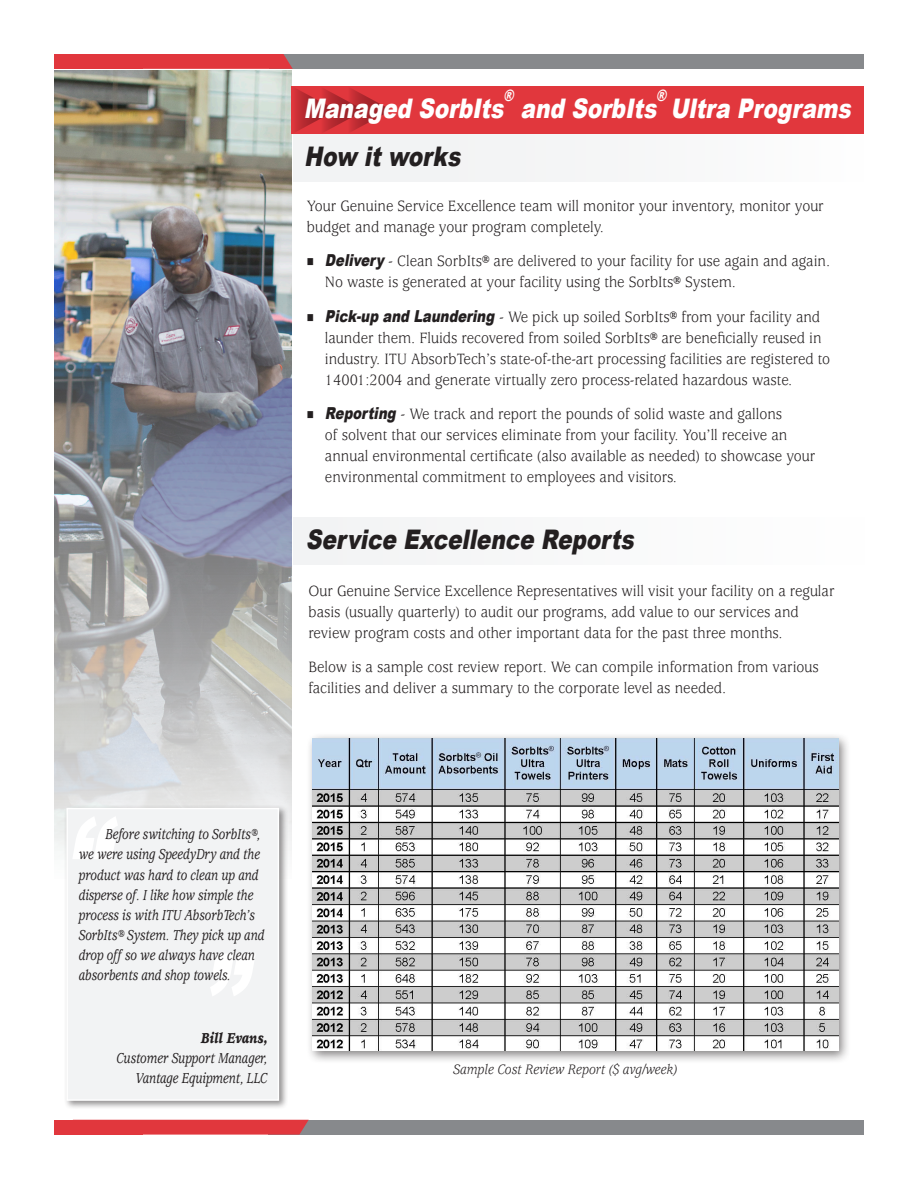
<style>
.page{position:relative;width:918px;height:1188px;background:#fff}
.page>*{position:absolute;margin:0;border:0;box-sizing:border-box;transform-origin:0 0}
.heading{font:italic 900 108px "Arial";color:#fff;scale:.8 1}
.heading-2{font:italic 900 27px "Arial";color:#fff;scale:.8 1}
.heading-3{font:italic 900 27px "Arial";color:#231f20;scale:.8 1}
.t1{font:16.5px/21px "Usherwood Std";color:#231f20;scale:.95 1}
.t2{font:16.5px/21px "Usherwood Std";color:#231f20;scale:.9 1}
.heading-4{font:italic 500 15.9px/20.1px "Usherwood Std";color:#231f20;scale:.8 1}
.heading-5{font:italic 900 15.9px "Usherwood Std";color:#231f20;scale:.8 1}
.heading-6{font:italic 900 15.75px "Arial";color:#fff;scale:.8 1}
.t3{font:italic 15px "Usherwood Std";letter-spacing:-.005em;color:#231f20;scale:.9 1}
.s1{font-family:"Arial";font-weight:900;font-style:italic}
</style>
<div class="page">
<div style="left:270px;top:54px;width:594px;height:15px;background:#87898c"></div>
<svg style="left:143px;top:54px;width:150px;height:15px;background:#de3b41"></svg>
<div style="left:54px;top:54px;width:89px;height:15px;background:#e1373d"></div>
<div style="left:268px;top:1120px;width:596px;height:15px;background:#87898c"></div>
<svg style="left:143px;top:1120px;width:166px;height:15px;background:#de3d43"></svg>
<div style="left:54px;top:1120px;width:89px;height:15px;background:#e1373d"></div>
<img style="left:54px;top:71px;width:238px;height:780px">
<div style="left:63px;top:805px;width:225px;height:305px;background:#231f20;opacity:.5"></div>
<div style="left:66px;top:808px;width:213px;height:293px;background:#f2f3f4;border:1px solid #fff"></div>
<div style="left:293px;top:134px;width:570px;height:47px;background:#f2f3f4"></div>
<div style="left:291px;top:86px;width:573px;height:48px;background:#e1373d"></div>
<svg style="left:295px;top:88px;width:97px;height:44px"></svg>
<div style="left:293px;top:517px;width:572px;height:48px;background:#f2f3f4"></div>
<div style="left:306px;top:732px;width:545px;height:332px;background:#231f20;opacity:.56"></div>
<img style="left:313px;top:739px;width:525px;height:312px">
<p class="heading-6" style="left:503px;top:84px;width:19px">®</p>
<p class="heading-6" style="left:656px;top:84px;width:19px">®</p>
<p class="heading-2" style="left:304px;top:88px;width:693px">Managed SorbIts and SorbIts Ultra Programs</p>
<p class="heading-3" style="left:304px;top:137px;width:205px">How itworks</p>
<p class="t2" style="left:307px;top:196px;width:576px">Your Genuine Service Excellence team will monitor your inventory, monitor your budget and manage your program completely.</p>
<p class="t1" style="left:325px;top:251px;width:533px"><span class="s1">Delivery</span> - Clean SorbIts® are delivered to your facility for use again and again.<br>No waste is generated at your facility using the SorbIts® System.</p>
<p class="t1" style="left:325px;top:307px;width:533px"><span class="s1">Pick-up and Laundering</span>- We pick up soiled SorbIts® from your facility and launder them. Fluids recovered from soiled SorbIts® are beneficially reused in industry. ITU AbsorbTech’s state-of-the-art processing facilities are registered to 14001:2004 and generate virtually zero process-related hazardous waste.</p>
<p class="t1" style="left:325px;top:404px;width:518px"><span class="s1">Reporting</span>- We track and report the pounds of solid waste and gallons<br>of solvent that our services eliminate from your facility. You’ll receive an annual environmental certificate (also available as needed) to showcase your environmental commitment to employees and visitors.</p>
<p class="heading-3" style="left:306px;top:520px;width:420px">Service Excellence Reports</p>
<p class="t2" style="left:308px;top:581px;width:586px">Our Genuine Service Excellence Representatives will visit your facility on a regular basis (usually quarterly) to audit our programs, add value to our services and review program costs and other important data for the past three months.</p>
<p class="t2" style="left:308px;top:657px;width:569px">Below is a sample cost review report. We can compile information from various facilities and deliver a summary to the corporate level as needed.</p>
<p class="heading" style="left:64px;top:778px;width:89px">“</p>
<p class="heading-4" style="left:79px;top:825px;width:233px;text-indent:27px">Before switching to SorbIts®, we were using SpeedyDry and the product was hard to clean up and disperse of. I like how simple the process is with ITU AbsorbTech’s<br>SorbIts® System. They pick up and drop off so we always have clean absorbents and shop towels.</p>
<p class="heading" style="left:200px;top:915px;width:89px">”</p>
<p class="heading-5" style="left:201px;top:1029px;width:85px">Bill Evans,</p>
<p class="heading-4" style="left:116px;top:1048px;width:191px">Customer Support Manager,</p>
<p class="heading-4" style="left:136px;top:1069px;width:166px">Vantage Equipment, LLC</p>
<p class="t3" style="left:453px;top:1061px;width:250px">Sample Cost Review Report ($ avg/week)</p>
</div>
